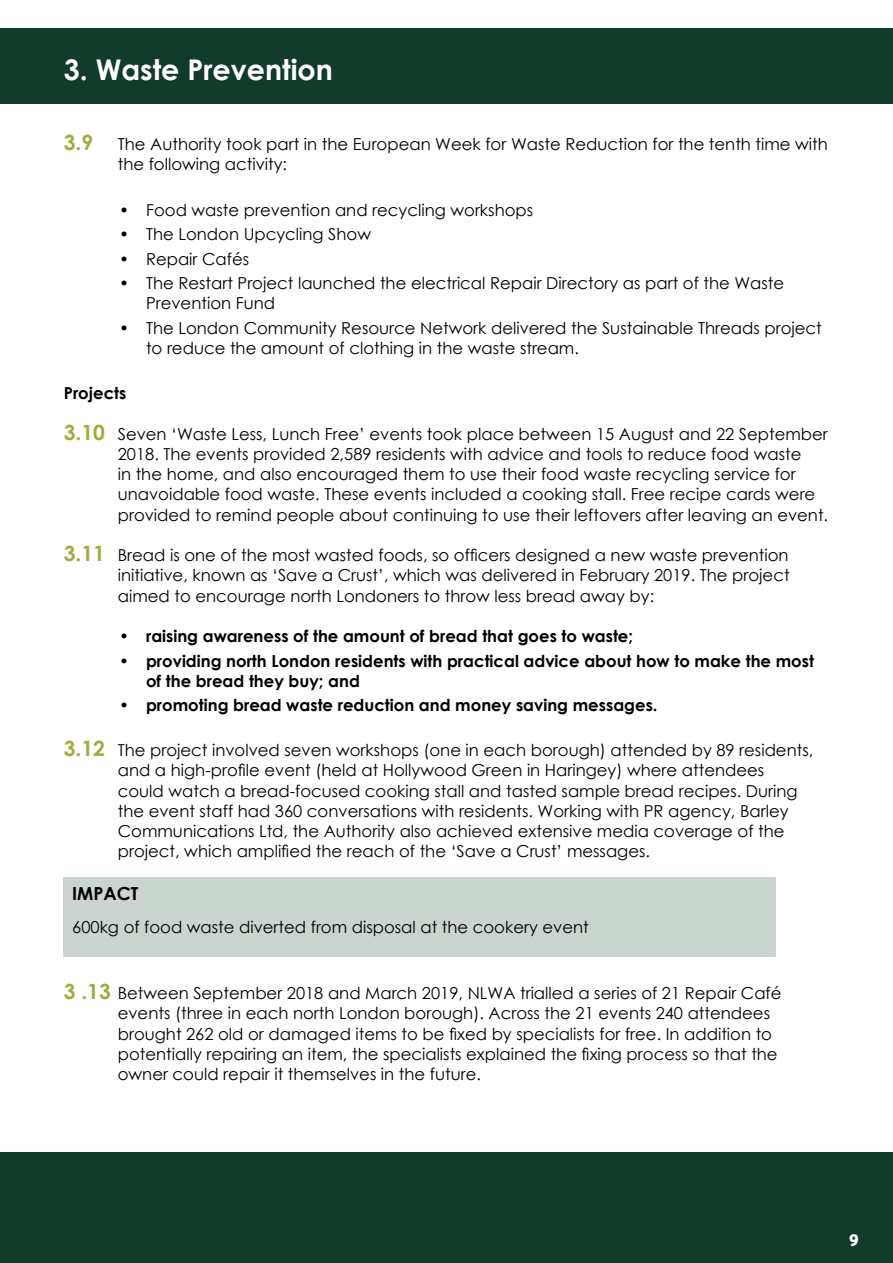
<style>
.page{position:relative;width:893px;height:1263px;background:#fff}
.page>*{position:absolute;margin:0;border:0;box-sizing:border-box;transform-origin:0 0}
.t1{font:700 28.5px "Century Gothic";color:#fff}
.t2{font:700 18px "Century Gothic";color:#000}
.t3{font:16.5px/20.2px "Century Gothic";color:#000}
.t4{font:700 16.5px/20.2px "Century Gothic";color:#000}
.t5{font:16.5px "Aller Display";color:#fff}
.s1{font-weight:700;font-size:21px;color:#a2aa3d}
</style>
<div class="page">
<div style="left:0;top:1152px;width:893px;height:111px;background:#113c2b"></div>
<div style="left:0;top:28px;width:893px;height:75px;background:#113c2b"></div>
<div style="left:64px;top:877px;width:712px;height:80px;background:#c9d5ce"></div>
<h1 class="t1" style="left:64px;top:48px;width:271px">3. Waste Prevention</h1>
<p class="t3" style="left:118px;top:133px;width:712px;text-indent:-54px"><span class="s1">3.9</span> The Authority took part in the European Week for Waste Reduction for the tenth time with the following activity:</p>
<p class="t3" style="left:119px;top:199px;width:416px">• Food waste prevention and recycling workshops</p>
<p class="t3" style="left:119px;top:224px;width:254px">• The London Upcycling Show</p>
<p class="t3" style="left:119px;top:248px;width:132px">• Repair Cafés</p>
<p class="t3" style="left:146px;top:273px;width:640px;text-indent:-27px">• The Restart Project launched the electrical Repair Directory as part of the Waste<br>Prevention Fund</p>
<p class="t3" style="left:146px;top:318px;width:677px;text-indent:-27px">• The London Community Resource Network delivered the Sustainable Threads project to reduce the amount of clothing in the waste stream.</p>
<p class="t4" style="left:64px;top:382px;width:64px">Projects</p>
<p class="t3" style="left:118px;top:423px;width:712px;text-indent:-54px"><span class="s1">3.10</span> Seven ‘Waste Less, Lunch Free’ events took place between 15 August and 22 September 2018. The events provided 2,589 residents with advice and tools to reduce food waste<br>in the home, and also encouraged them to use their food waste recycling service for unavoidable food waste. These events included a cooking stall. Free recipe cards were provided to remind people about continuing to use their leftovers after leaving an event.</p>
<p class="t3" style="left:118px;top:545px;width:673px;text-align:justify;text-indent:-54px"><span class="s1">3.11</span> Bread is one of the most wasted foods, so officers designed a new waste prevention initiative, known as ‘Save a Crust’, which was delivered in February 2019. The project aimed to encourage north Londoners to throw less bread away by:</p>
<p class="t4" style="left:119px;top:625px;width:516px">• raising awareness of the amount of bread that goes to waste;</p>
<p class="t4" style="left:146px;top:650px;width:669px;text-indent:-27px">• providing north London residents with practical advice about how to make the most of the bread they buy; and</p>
<p class="t4" style="left:119px;top:694px;width:540px">• promoting bread waste reduction and money saving messages.</p>
<p class="t3" style="left:118px;top:740px;width:697px;text-indent:-54px"><span class="s1">3.12</span> The project involved seven workshops (one in each borough) attended by 89 residents, and a high-profile event (held at Hollywood Green in Haringey) where attendees could watch a bread-focused cooking stall and tasted sample bread recipes. During the event staff had 360 conversations with residents. Working with PR agency, Barley Communications Ltd, the Authority also achieved extensive media coverage of the project, which amplified the reach of the ‘Save a Crust’ messages.</p>
<p class="t2" style="left:72px;top:879px;width:68px">IMPACT</p>
<p class="t3" style="left:72px;top:916px;width:518px">600kg of food waste diverted from disposal at the cookery event</p>
<p class="t3" style="left:118px;top:983px;width:665px;text-indent:-54px"><span class="s1">3 .13</span> Between September 2018 and March 2019, NLWA trialled a series of 21 Repair Café events (three in each north London borough). Across the 21 events 240 attendees brought 262 old or damaged items to be fixed by specialists for free. In addition to potentially repairing an item, the specialists explained the fixing process so that the owner could repair it themselves in the future.</p>
<p class="t5" style="left:849px;top:1229px;width:11px">9</p>
</div>
